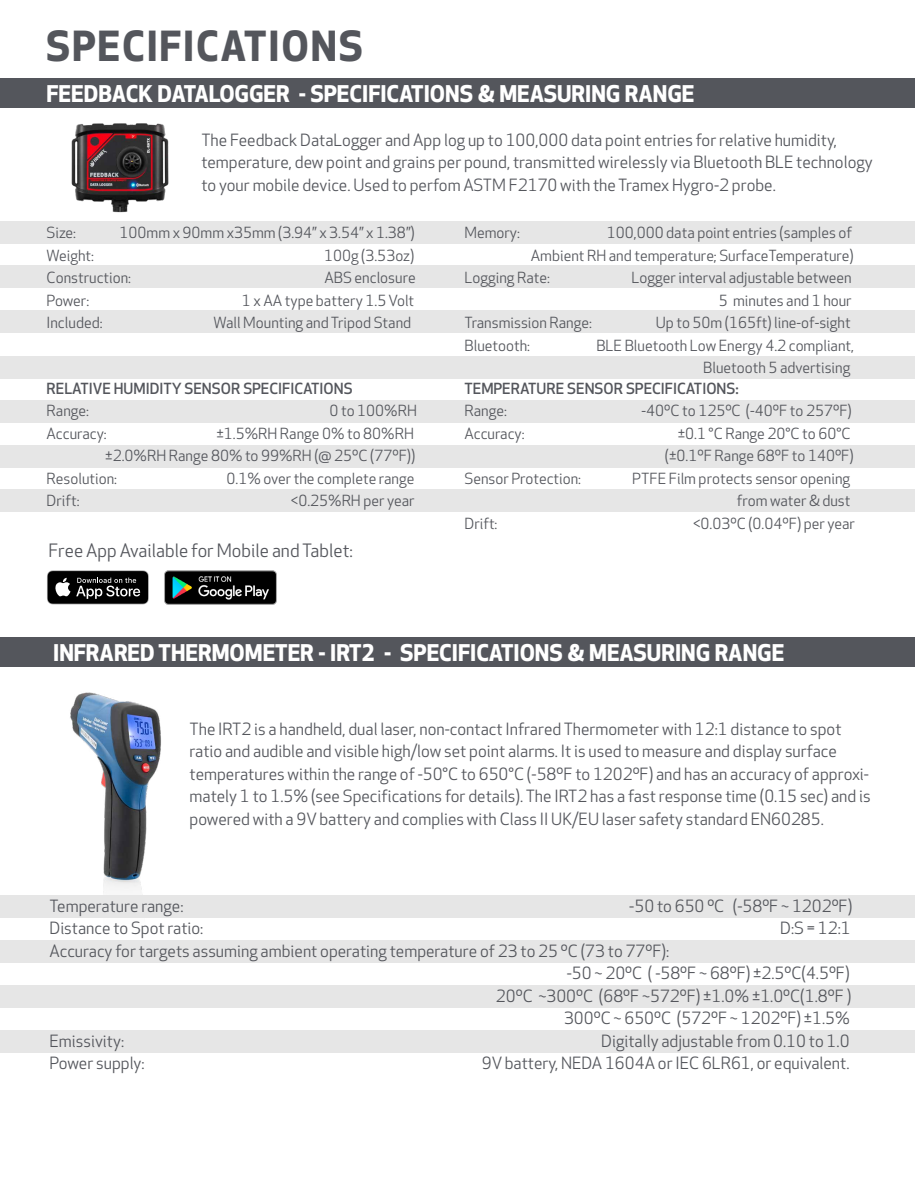
<style>
.page{position:relative;width:915px;height:1191px;background:#fff}
.page>*{position:absolute;margin:0;border:0;box-sizing:border-box;transform-origin:0 0}
.t1{font:700 40.5px "Apex New";letter-spacing:.045em;color:#54565c}
.t2{font:700 22.5px "Apex New";color:#fff}
.t3{font:18px "Apex New";color:#54565c}
.t4{font:16.5px/22.5px "Apex New";color:#54565c}
.t5{font:15px/22.5px "Apex New";color:#54565c;text-align:right}
.t6{font:500 15px "Apex New";color:#54565c}
</style>
<div class="page">
<div style="left:0;top:1030px;width:914px;height:22px;background:#e6e6e6"></div>
<div style="left:0;top:357px;width:914px;height:22px;background:#e6e6e6"></div>
<div style="left:0;top:78px;width:914px;height:29px;background:#54565c"></div>
<div style="left:0;top:221px;width:914px;height:22px;background:#e6e6e6"></div>
<div style="left:0;top:265px;width:914px;height:22px;background:#e6e6e6"></div>
<div style="left:0;top:310px;width:914px;height:22px;background:#e6e6e6"></div>
<div style="left:0;top:401px;width:914px;height:22px;background:#e6e6e6"></div>
<div style="left:0;top:445px;width:914px;height:22px;background:#e6e6e6"></div>
<div style="left:0;top:490px;width:914px;height:22px;background:#e6e6e6"></div>
<img style="left:71px;top:123px;width:98px;height:90px">
<img style="left:164px;top:570px;width:113px;height:35px">
<svg style="left:47px;top:570px;width:102px;height:34px;background:#323232"></svg>
<img style="left:0;top:692px;width:260px;height:226px">
<div style="left:0;top:895px;width:914px;height:22px;background:#e6e6e6"></div>
<div style="left:0;top:940px;width:914px;height:22px;background:#e6e6e6"></div>
<div style="left:0;top:985px;width:914px;height:22px;background:#e6e6e6"></div>
<div style="left:0;top:637px;width:914px;height:30px;background:#54565c"></div>
<h1 class="t1" style="left:46px;top:23px;width:318px">SPECIFICATIONS</h1>
<h2 class="t2" style="left:47px;top:80px;width:649px">FEEDBACK DATALOGGER - SPECIFICATIONS &amp; MEASURING RANGE</h2>
<p class="t4" style="left:201px;top:129px;width:672px">The Feedback DataLogger and App log up to 100,000 data point entries for relative humidity, temperature, dew point and grains per pound, transmitted wirelessly via Bluetooth BLE technology to your mobile device. Used to perfom ASTM F2170 with the Tramex Hygro-2 probe.</p>
<p class="t5" style="left:47px;top:222px;width:31px">Size:</p>
<p class="t5" style="left:119px;top:222px;width:296px">100mm x 90mm x35mm (3.94” x 3.54” x 1.38”)</p>
<p class="t5" style="left:47px;top:244px;width:49px">Weight:</p>
<p class="t5" style="left:324px;top:244px;width:92px">100g (3.53oz)</p>
<p class="t5" style="left:47px;top:267px;width:86px">Construction:</p>
<p class="t5" style="left:324px;top:267px;width:93px">ABS enclosure</p>
<p class="t5" style="left:47px;top:289px;width:44px">Power:</p>
<p class="t5" style="left:242px;top:289px;width:174px">1 x AA type battery 1.5 Volt</p>
<p class="t5" style="left:47px;top:312px;width:57px">Included:</p>
<p class="t5" style="left:213px;top:312px;width:199px">Wall Mounting and Tripod Stand</p>
<p class="t6" style="left:47px;top:380px;width:307px">RELATIVE HUMIDITY SENSOR SPECIFICATIONS</p>
<p class="t5" style="left:47px;top:400px;width:44px">Range:</p>
<p class="t5" style="left:329px;top:400px;width:89px">0 to 100%RH</p>
<p class="t5" style="left:47px;top:423px;width:62px">Accuracy:</p>
<p class="t5" style="left:216px;top:423px;width:199px">±1.5%RH Range 0% to 80%RH</p>
<p class="t5" style="left:105px;top:445px;width:311px">±2.0%RH Range 80% to 99%RH (@ 25ºC (77ºF))</p>
<p class="t5" style="left:47px;top:468px;width:72px">Resolution:</p>
<p class="t5" style="left:226px;top:468px;width:189px">0.1% over the complete range</p>
<p class="t5" style="left:47px;top:490px;width:34px">Drift:</p>
<p class="t5" style="left:291px;top:490px;width:125px">&lt;0.25%RH per year</p>
<p class="t3" style="left:48px;top:541px;width:306px">Free App Available for Mobile and Tablet:</p>
<p class="t5" style="left:464px;top:222px;width:57px">Memory:</p>
<p class="t5" style="left:606px;top:222px;width:247px">100,000 data point entries (samples of</p>
<p class="t5" style="left:530px;top:244px;width:324px">Ambient RH and temperature; SurfaceTemperature)</p>
<p class="t5" style="left:464px;top:267px;width:87px">Logging Rate:</p>
<p class="t5" style="left:631px;top:267px;width:221px">Logger interval adjustable between<br>5 minutes and 1 hour</p>
<p class="t5" style="left:464px;top:312px;width:129px">Transmission Range:</p>
<p class="t5" style="left:655px;top:312px;width:196px">Up to 50m (165ft) line-of-sight</p>
<p class="t5" style="left:464px;top:334px;width:67px">Bluetooth:</p>
<p class="t5" style="left:596px;top:334px;width:259px">BLE Bluetooth Low Energy 4.2 compliant,<br>Bluetooth 5 advertising</p>
<p class="t6" style="left:464px;top:380px;width:275px">TEMPERATURE SENSOR SPECIFICATIONS:</p>
<p class="t5" style="left:464px;top:400px;width:44px">Range:</p>
<p class="t5" style="left:641px;top:400px;width:212px">-40ºC to 125ºC (-40ºF to 257ºF)</p>
<p class="t5" style="left:464px;top:423px;width:62px">Accuracy:</p>
<p class="t5" style="left:664px;top:423px;width:190px">±0.1 °C Range 20°C to 60°C (±0.1ºF Range 68ºF to 140ºF)</p>
<p class="t5" style="left:464px;top:468px;width:118px">Sensor Protection:</p>
<p class="t5" style="left:632px;top:468px;width:220px">PTFE Film protects sensor opening from water &amp; dust</p>
<p class="t5" style="left:464px;top:513px;width:34px">Drift:</p>
<p class="t5" style="left:692px;top:513px;width:163px">&lt;0.03ºC (0.04ºF) per year</p>
<h2 class="t2" style="left:53px;top:639px;width:732px">INFRARED THERMOMETER - IRT2 - SPECIFICATIONS &amp; MEASURING RANGE</h2>
<p class="t4" style="left:189px;top:718px;width:682px">The IRT2 is a handheld, dual laser, non-contact Infrared Thermometer with 12:1 distance to spot ratio and audible and visible high/low set point alarms. It is used to measure and display surface temperatures within the range of -50°C to 650°C (-58ºF to 1202ºF) and has an accuracy of approxi&shy;mately 1 to 1.5% (see Specifications for details). The IRT2 has a fast response time (0.15 sec) and is powered with a 9V battery and complies with Class II UK/EU laser safety standard EN60285.</p>
<p class="t4" style="left:49px;top:895px;width:135px">Temperature range:</p>
<p class="t4" style="left:629px;top:895px;width:224px">-50 to 650 ºC (-58ºF ~ 1202ºF)</p>
<p class="t4" style="left:49px;top:917px;width:155px">Distance to Spot ratio:</p>
<p class="t4" style="left:780px;top:917px;width:72px">D:S = 12:1</p>
<p class="t4" style="left:49px;top:940px;width:621px">Accuracy for targets assuming ambient operating temperature of 23 to 25 ºC (73 to 77ºF):</p>
<p class="t4" style="left:566px;top:962px;width:284px">-50 ~ 20ºC ( -58ºF ~ 68ºF) ±2.5ºC(4.5ºF)</p>
<p class="t4" style="left:496px;top:985px;width:357px">20ºC ~300ºC (68ºF ~572ºF) ±1.0% ±1.0ºC(1.8ºF )</p>
<p class="t4" style="left:564px;top:1007px;width:287px">300ºC ~ 650ºC (572ºF ~ 1202ºF) ±1.5%</p>
<p class="t4" style="left:49px;top:1030px;width:76px">Emissivity:</p>
<p class="t4" style="left:601px;top:1030px;width:250px">Digitally adjustable from 0.10 to 1.0</p>
<p class="t4" style="left:49px;top:1052px;width:97px">Power supply:</p>
<p class="t4" style="left:481px;top:1052px;width:369px">9V battery, NEDA 1604A or IEC 6LR61, or equivalent.</p>
</div>
